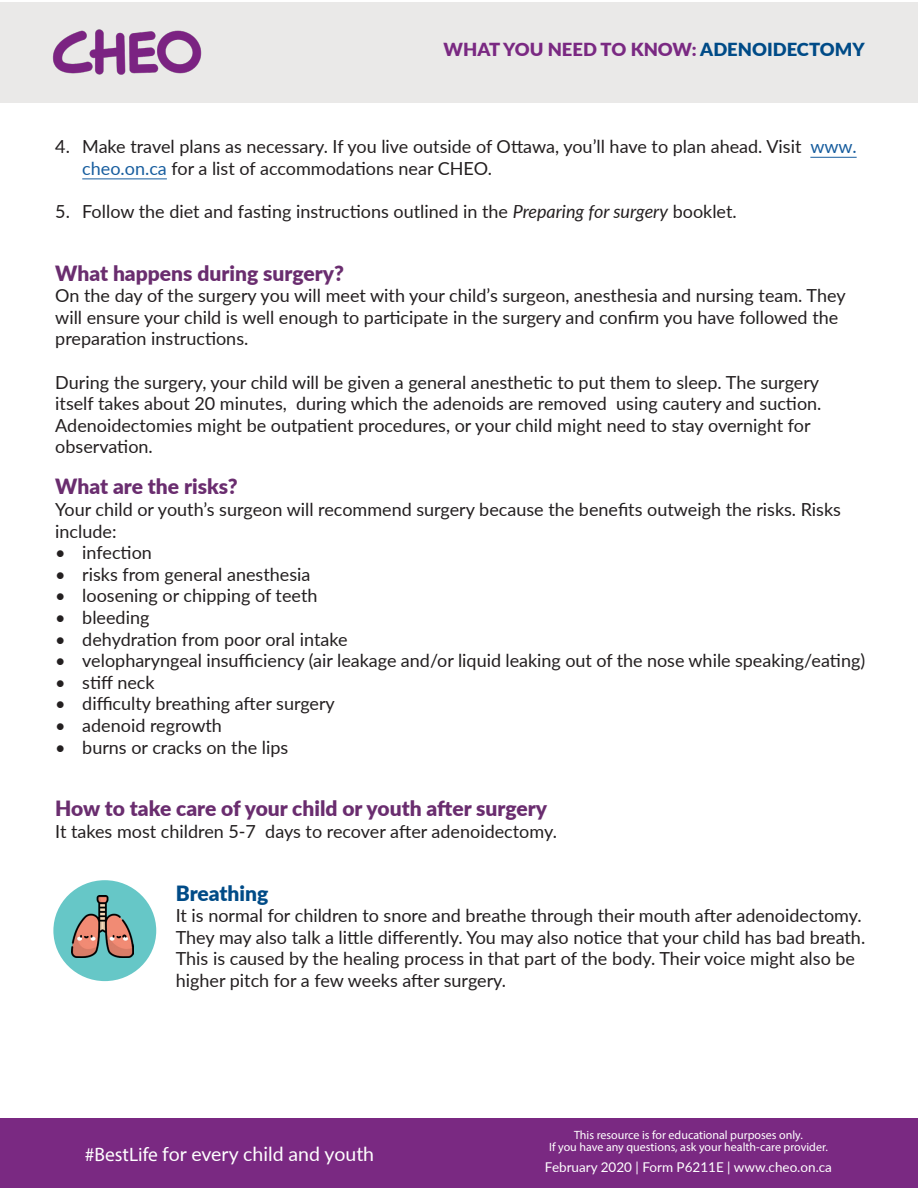
<style>
.page{position:relative;width:918px;height:1188px;background:#fff}
.page>*{position:absolute;margin:0;border:0;box-sizing:border-box;transform-origin:0 0}
.Heading_1_-_Purple{font:900 21px "Lato";color:#6a2d6f}
.Heading_1_-_Purple-2{font:900 21px "Lato";color:#004b87}
.t1{font:19.5px "Lato";color:#fff}
.t2{font:18px/21.6px "Lato";color:#231f20}
.t3{font:900 18px "Lato";color:#7a2982}
.t4{font:13.5px "Lato";color:#fff}
.t5{font:12px/12px "Myriad Pro";color:#fff;text-align:center}
.s1{color:#004b87}
.s2{color:#175d9e}
.s3{font-style:italic}
.s4{font-family:"Myriad Pro"}
</style>
<div class="page">
<div style="left:0;top:2px;width:918px;height:101px;background:#eae9e8"></div>
<img style="left:52px;top:29px;width:150px;height:46px">
<div style="left:0;top:1119px;width:918px;height:69px;background:#7a2982"></div>
<hr style="left:810px;top:157px;width:47px;height:1px;background:#175d9e">
<hr style="left:82px;top:178px;width:85px;height:1px;background:#175d9e">
<div style="left:53px;top:880px;width:103px;height:101px;background:#66c7c7;border-radius:50%"></div>
<img style="left:71px;top:896px;width:62px;height:61px">
<p class="t3" style="left:444px;top:36px;width:423px">WHAT YOU NEED TO KNOW: <span class="s1">ADENOIDECTOMY</span></p>
<p class="t2" style="left:82px;top:135px;width:776px;text-indent:-27px">4. Make travel plans as necessary. If you live outside of Ottawa, you’ll have to plan ahead. Visit <span class="s2">www. cheo.on.ca</span> for a list of accommodations near CHEO.</p>
<p class="t2" style="left:55px;top:200px;width:683px">5. Follow the diet and fasting instructions outlined in the <span class="s3">Preparing for surgery</span> booklet.</p>
<p class="Heading_1_-_Purple" style="left:55px;top:257px;width:290px">What happens during surgery?</p>
<p class="t2" style="left:55px;top:284px;width:792px">On the day of the surgery you will meet with your child’s surgeon, anesthesia and nursing team. They will ensure your child is well enough to participate in the surgery and confirm you have followed the preparation instructions.</p>
<p class="t2" style="left:55px;top:370px;width:768px">During the surgery, your child will be given a general anesthetic to put them to sleep. The surgery itself takes about 20 minutes, during which the adenoids are removed using cautery and suction.<br>Adenoidectomies might be outpatient procedures, or your child might need to stay overnight for observation.</p>
<p class="Heading_1_-_Purple" style="left:55px;top:471px;width:184px">What are the risks?</p>
<p class="t2" style="left:55px;top:498px;width:787px">Your child or youth’s surgeon will recommend surgery because the benefits outweigh the risks. Risks include:</p>
<p class="t2" style="left:55px;top:541px;width:98px">• infection</p>
<p class="t2" style="left:55px;top:563px;width:257px">• risks from general anesthesia</p>
<p class="t2" style="left:55px;top:584px;width:264px">• loosening or chipping of teeth</p>
<p class="t2" style="left:55px;top:606px;width:96px">• bleeding</p>
<p class="t2" style="left:55px;top:628px;width:294px">• dehydration from poor oral intake</p>
<p class="t2" style="left:55px;top:649px;width:811px">• velopharyngeal insufficiency (air leakage and/or liquid leaking out of the nose while speaking/eating)</p>
<p class="t2" style="left:55px;top:671px;width:101px">• stiff neck</p>
<p class="t2" style="left:55px;top:692px;width:281px">• difficulty breathing after surgery</p>
<p class="t2" style="left:55px;top:714px;width:168px">• adenoid regrowth</p>
<p class="t2" style="left:55px;top:736px;width:235px">• burns or cracks on the lips</p>
<p class="Heading_1_-_Purple" style="left:55px;top:793px;width:493px">How to take care of your child or youth after surgery</p>
<p class="t2" style="left:55px;top:820px;width:503px">It takes most children 5-7 days to recover after adenoidectomy.</p>
<p class="Heading_1_-_Purple-2" style="left:176px;top:877px;width:94px">Breathing</p>
<p class="t2" style="left:176px;top:904px;width:691px">It is normal for children to snore and breathe through their mouth after adenoidectomy.<br>They may also talk a little differently. You may also notice that your child has bad breath.<br>This is caused by the healing process in that part of the body. Their voice might also be higher pitch for a few weeks after surgery.</p>
<p class="t1" style="left:85px;top:1140px;width:291px"><span class="s4">#BestLife</span> for every child and youth</p>
<p class="t5" style="left:549px;top:1129px;width:280px">This resource is for educational purposes only.<br>If you have any questions, ask your health-care provider.</p>
<p class="t4" style="left:545px;top:1158px;width:289px">February 2020 | Form P6211E | www.cheo.on.ca</p>
</div>
